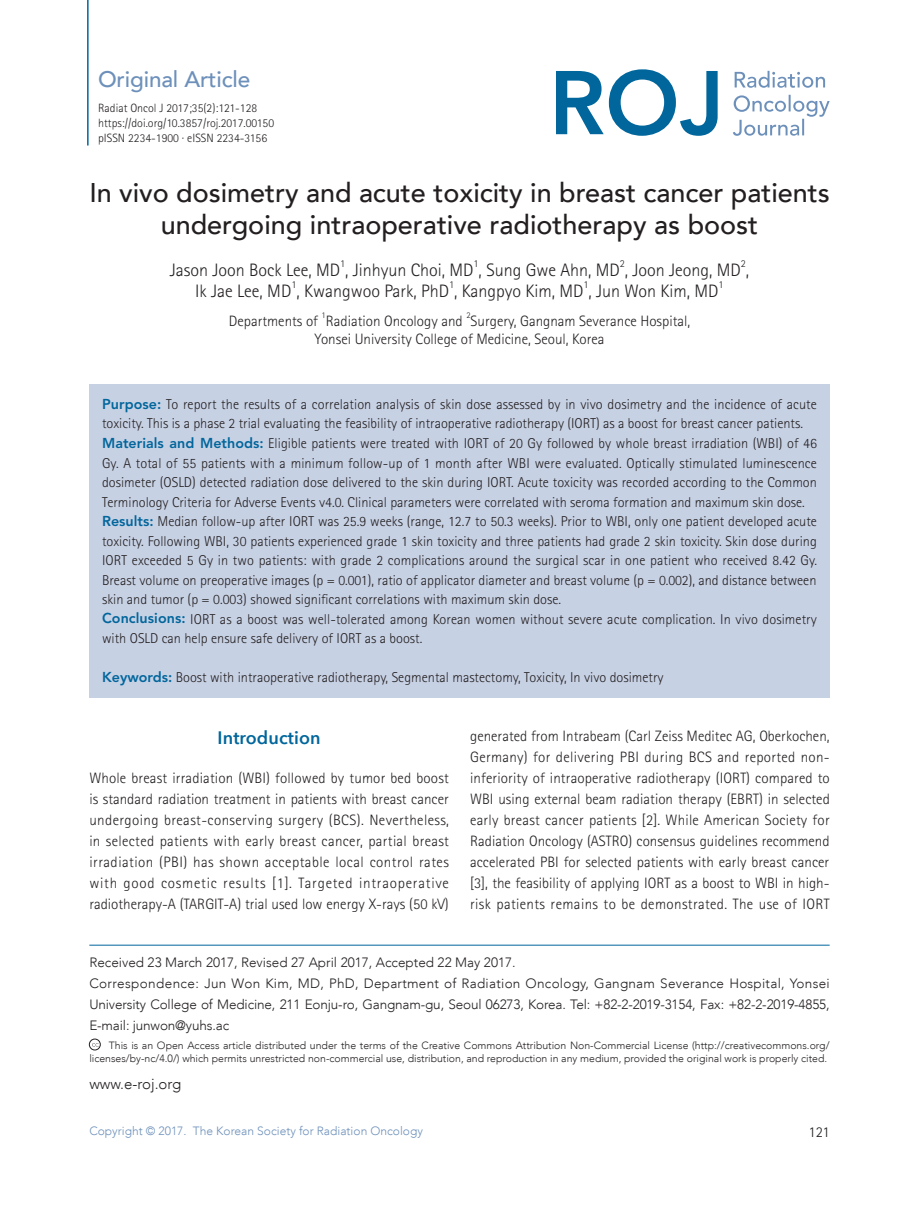
<style>
.page{position:relative;width:919px;height:1217px;background:#fff}
.page>*{position:absolute;margin:0;border:0;box-sizing:border-box;transform-origin:0 0}
.t1{font:500 27px/32.4px "Avenir LT";color:#231f20;text-align:center}
.t2{font:500 22.5px "Avenir LT";letter-spacing:-.005em;color:#6d90ba}
.t3{font:300 18px "Rotis Sans Serif";color:#231f20}
.t4{font:600 18px "Avenir Next";letter-spacing:.005em;color:#01669c}
.t5{font:300 15px/21px "Rotis Sans Serif";color:#231f20;text-align:justify}
.t6{font:300 15px "Avenir LT";color:#231f20}
.t7{font:300 14.25px/19.5px "Rotis Sans Serif";color:#231f20}
.t8{font:300 13.5px/21px "Avenir LT";color:#231f20}
.t9{font:300 12px/15px "Rotis Sans Serif";color:#231f20}
.t10{font:300 12px "Avenir LT";color:#6d90ba}
.t11{font:300 10.5px/13.5px "Avenir LT";color:#231f20;text-align:right}
.t12{font:300 10.5px "Rotis Sans Serif";color:#231f20}
.t13{font:300 8.7px "Rotis Sans Serif";color:#231f20}
.s1{font-family:"Avenir LT Std";font-weight:800;color:#01669c}
</style>
<div class="page">
<svg style="left:733px;top:95px;width:96px;height:41px"></svg>
<svg style="left:734px;top:71px;width:91px;height:17px"></svg>
<svg style="left:556px;top:69px;width:161px;height:67px"></svg>
<hr style="left:87px;top:0;width:2px;height:145px;background:#01669c">
<div style="left:89px;top:1038px;width:11px;height:11px;border:1px solid #231f20;border-radius:50%"></div>
<div style="left:89px;top:384px;width:740px;height:313px;background:#c7d1e4"></div>
<hr style="left:89px;top:944px;width:740px;height:1px;background:#01669c">
<p class="t2" style="left:98px;top:66px;width:154px">Original Article</p>
<p class="t9" style="left:98px;top:101px;width:177px">Radiat Oncol J 2017;35(2):121-128 https://doi.org/10.3857/roj.2017.00150 pISSN 2234-1900 · eISSN 2234-3156</p>
<p class="t1" style="left:89px;top:177px;width:742px">In vivo dosimetry and acute toxicity in breast cancer patients undergoing intraoperative radiotherapy as boost</p>
<p class="t3" style="left:170px;top:259px;width:581px">Jason Joon Bock Lee, MD , Jinhyun Choi, MD , Sung Gwe Ahn, MD , Joon Jeong, MD ,</p>
<p class="t12" style="left:340px;top:257px;width:7px">1</p>
<p class="t12" style="left:473px;top:257px;width:7px">1</p>
<p class="t12" style="left:619px;top:257px;width:7px">2</p>
<p class="t12" style="left:740px;top:257px;width:7px">2</p>
<p class="t3" style="left:195px;top:280px;width:525px">Ik Jae Lee, MD , Kwangwoo Park, PhD , Kangpyo Kim, MD , Jun Won Kim, MD</p>
<p class="t12" style="left:291px;top:278px;width:7px">1</p>
<p class="t12" style="left:449px;top:278px;width:7px">1</p>
<p class="t12" style="left:583px;top:278px;width:7px">1</p>
<p class="t12" style="left:718px;top:278px;width:7px">1</p>
<p class="t5" style="left:229px;top:310px;width:91px">Departments of</p>
<p class="t13" style="left:321px;top:310px;width:6px">1</p>
<p class="t5" style="left:326px;top:310px;width:138px">Radiation Oncology and</p>
<p class="t13" style="left:466px;top:310px;width:6px">2</p>
<p class="t5" style="left:314px;top:311px;width:377px;line-height:18px;text-indent:156px">Surgery, Gangnam Severance Hospital,<br>Yonsei University College of Medicine, Seoul, Korea</p>
<p class="t7" style="left:102px;top:394px;width:716px"><span class="s1">Purpose:</span> To report the results of a correlation analysis of skin dose assessed by in vivo dosimetry and the incidence of acute toxicity. This is a phase 2 trial evaluating the feasibility of intraoperative radiotherapy (IORT) as a boost for breast cancer patients.<br><span class="s1">Materials and Methods:</span> Eligible patients were treated with IORT of 20 Gy followed by whole breast irradiation (WBI) of 46<br>Gy. A total of 55 patients with a minimum follow-up of 1 month after WBI were evaluated. Optically stimulated luminescence dosimeter (OSLD) detected radiation dose delivered to the skin during IORT. Acute toxicity was recorded according to the Common Terminology Criteria for Adverse Events v4.0. Clinical parameters were correlated with seroma formation and maximum skin dose.<br><span class="s1">Results:</span> Median follow-up after IORT was 25.9 weeks (range, 12.7 to 50.3 weeks). Prior to WBI, only one patient developed acute toxicity. Following WBI, 30 patients experienced grade 1 skin toxicity and three patients had grade 2 skin toxicity. Skin dose during IORT exceeded 5 Gy in two patients: with grade 2 complications around the surgical scar in one patient who received 8.42 Gy.<br>Breast volume on preoperative images (p = 0.001), ratio of applicator diameter and breast volume (p = 0.002), and distance between skin and tumor (p = 0.003) showed significant correlations with maximum skin dose.<br><span class="s1">Conclusions:</span> IORT as a boost was well-tolerated among Korean women without severe acute complication. In vivo dosimetry with OSLD can help ensure safe delivery of IORT as a boost.</p>
<p class="t7" style="left:102px;top:667px;width:563px"><span class="s1">Keywords:</span> Boost with intraoperative radiotherapy, Segmental mastectomy, Toxicity, In vivo dosimetry</p>
<p class="t4" style="left:217px;top:722px;width:104px">Introduction</p>
<p class="t5" style="left:89px;top:767px;width:361px">Whole breast irradiation (WBI) followed by tumor bed boost is standard radiation treatment in patients with breast cancer undergoing breast-conserving surgery (BCS). Nevertheless, in selected patients with early breast cancer, partial breast irradiation (PBI) has shown acceptable local control rates with good cosmetic results [1]. Targeted intraoperative radiotherapy-A (TARGIT-A) trial used low energy X-rays (50 kV)</p>
<p class="t5" style="left:470px;top:725px;width:361px">generated from Intrabeam (Carl Zeiss Meditec AG, Oberkochen, Germany) for delivering PBI during BCS and reported non&shy;inferiority of intraoperative radiotherapy (IORT) compared to WBI using external beam radiation therapy (EBRT) in selected early breast cancer patients [2]. While American Society for Radiation Oncology (ASTRO) consensus guidelines recommend accelerated PBI for selected patients with early breast cancer [3], the feasibility of applying IORT as a boost to WBI in high&shy;risk patients remains to be demonstrated. The use of IORT</p>
<p class="t8" style="left:89px;top:951px;width:741px">Received 23 March 2017, Revised 27 April 2017, Accepted 22 May 2017.<br>Correspondence: Jun Won Kim, MD, PhD, Department of Radiation Oncology, Gangnam Severance Hospital, Yonsei University College of Medicine, 211 Eonju-ro, Gangnam-gu, Seoul 06273, Korea. Tel: +82-2-2019-3154, Fax: +82-2-2019-4855, E-mail: junwon@yuhs.ac</p>
<p class="t11" style="left:89px;top:1037px;width:741px">This is an Open Access article distributed under the terms of the Creative Commons Attribution Non-Commercial License (http://creativecommons.org/ licenses/by-nc/4.0/) which permits unrestricted non-commercial use, distribution, and reproduction in any medium, provided the original work is properly cited.</p>
<p class="t6" style="left:89px;top:1074px;width:94px">www.e-roj.org</p>
<p class="t10" style="left:89px;top:1123px;width:335px">Copyright © 2017. The Korean Society for Radiation Oncology</p>
<p class="t5" style="left:808px;top:1121px;width:23px">121</p>
</div>
